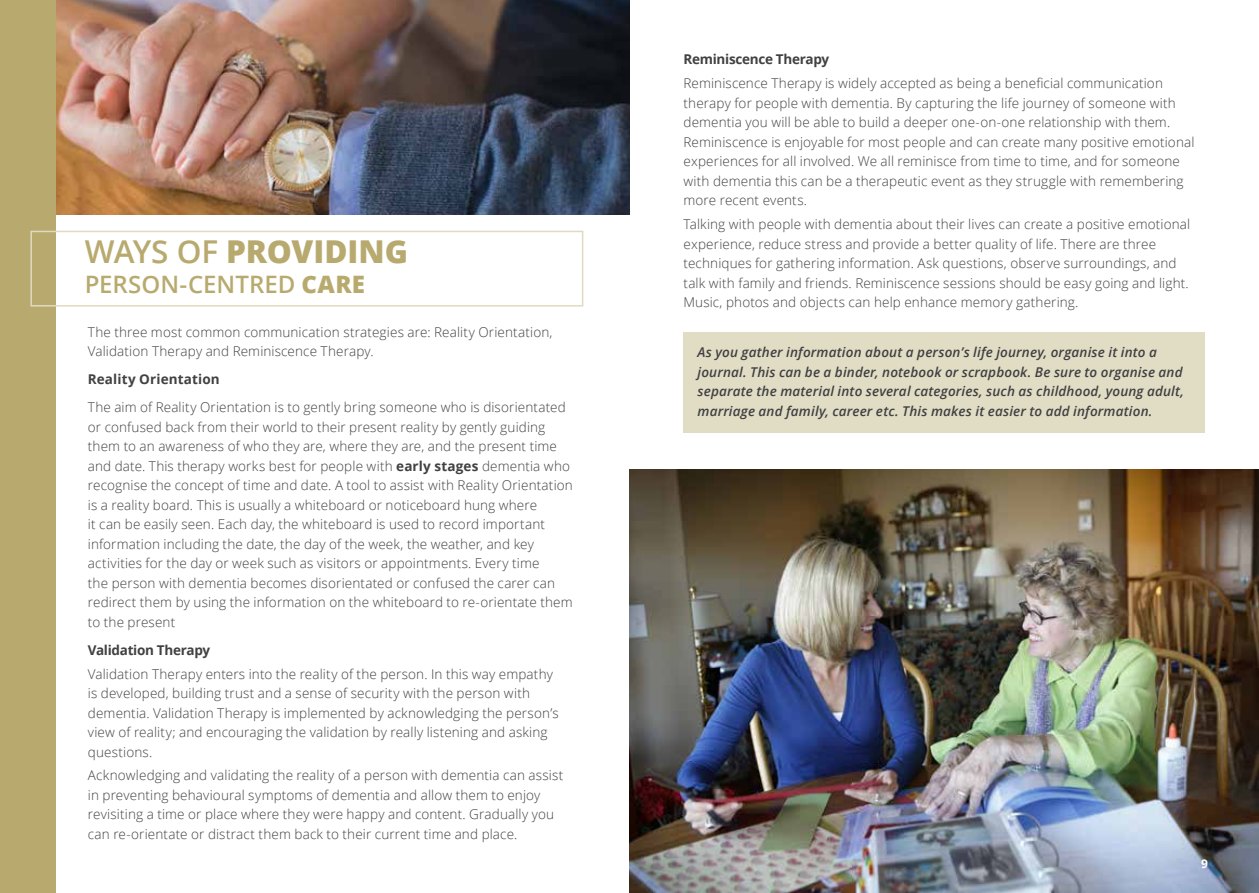
<style>
.page{position:relative;width:1259px;height:893px;background:#fff}
.page>*{position:absolute;margin:0;border:0;box-sizing:border-box;transform-origin:0 0}
.t1{font:800 31.5px "Open Sans";color:#b8aa6f}
.t2{font:600 24px "Open Sans";letter-spacing:-.005em;color:#b8aa6f}
.t3{font:300 13.5px/19.5px "Open Sans";letter-spacing:.01em;color:#414042}
.t4{font:italic 600 13.5px/19.5px "Open Sans";letter-spacing:.01em;color:#414042}
.t5{font:700 13.5px "Open Sans";letter-spacing:-.015em;color:#414042}
.t6{font:700 13.5px "Open Sans";letter-spacing:.01em;color:#414042}
.t7{font:700 12px "Open Sans";color:#fff}
.s1{font-weight:600}
.s2{font-weight:800}
.s3{font-weight:700}
</style>
<div class="page">
<img style="left:55px;top:0;width:574px;height:215px">
<div style="left:0;top:0;width:55px;height:893px;background:#b8aa6f"></div>
<div style="left:30px;top:231px;width:553px;height:76px;border:2px solid #e1dac1"></div>
<img style="left:629px;top:469px;width:630px;height:424px">
<div style="left:683px;top:332px;width:522px;height:101px;background:#e1ddc5"></div>
<h1 class="t1" style="left:85px;top:228px;width:325px"><span class="s1">WAYS OF</span> PROVIDING</h1>
<h2 class="t2" style="left:85px;top:268px;width:282px">PERSON-CENTRED <span class="s2">CARE</span></h2>
<p class="t3" style="left:88px;top:322px;width:466px">The three most common communication strategies are: Reality Orientation,<br>Validation Therapy and Reminiscence Therapy.</p>
<p class="t6" style="left:88px;top:370px;width:133px">Reality Orientation</p>
<p class="t3" style="left:88px;top:397px;width:486px">The aim of Reality Orientation is to gently bring someone who is disorientated or confused back from their world to their present reality by gently guiding them to an awareness of who they are, where they are, and the present time and date. This therapy works best for people with <span class="s3">early stages</span> dementia who recognise the concept of time and date. A tool to assist with Reality Orientation is a reality board. This is usually a whiteboard or noticeboard hung where<br>it can be easily seen. Each day, the whiteboard is used to record important information including the date, the day of the week, the weather, and key activities for the day or week such as visitors or appointments. Every time<br>the person with dementia becomes disorientated or confused the carer can redirect them by using the information on the whiteboard to re-orientate them to the present</p>
<p class="t5" style="left:88px;top:640px;width:124px">Validation Therapy</p>
<p class="t3" style="left:88px;top:664px;width:472px">Validation Therapy enters into the reality of the person. In this way empathy is developed, building trust and a sense of security with the person with dementia. Validation Therapy is implemented by acknowledging the person’s view of reality; and encouraging the validation by really listening and asking questions.</p>
<p class="t3" style="left:88px;top:765px;width:477px">Acknowledging and validating the reality of a person with dementia can assist in preventing behavioural symptoms of dementia and allow them to enjoy revisiting a time or place where they were happy and content. Gradually you can re-orientate or distract them back to their current time and place.</p>
<p class="t5" style="left:683px;top:50px;width:147px">Reminiscence Therapy</p>
<p class="t3" style="left:683px;top:73px;width:512px">Reminiscence Therapy is widely accepted as being a beneficial communication therapy for people with dementia. By capturing the life journey of someone with dementia you will be able to build a deeper one-on-one relationship with them.<br>Reminiscence is enjoyable for most people and can create many positive emotional experiences for all involved. We all reminisce from time to time, and for someone with dementia this can be a therapeutic event as they struggle with remembering more recent events.</p>
<p class="t3" style="left:683px;top:214px;width:508px">Talking with people with dementia about their lives can create a positive emotional experience, reduce stress and provide a better quality of life. There are three techniques for gathering information. Ask questions, observe surroundings, and talk with family and friends. Reminiscence sessions should be easy going and light.<br>Music, photos and objects can help enhance memory gathering.</p>
<p class="t4" style="left:697px;top:342px;width:488px">As you gather information about a person’s life journey, organise it into a journal. This can be a binder, notebook or scrapbook. Be sure to organise and separate the material into several categories, such as childhood, young adult, marriage and family, career etc. This makes it easier to add information.</p>
<p class="t7" style="left:1201px;top:856px;width:8px">9</p>
</div>
